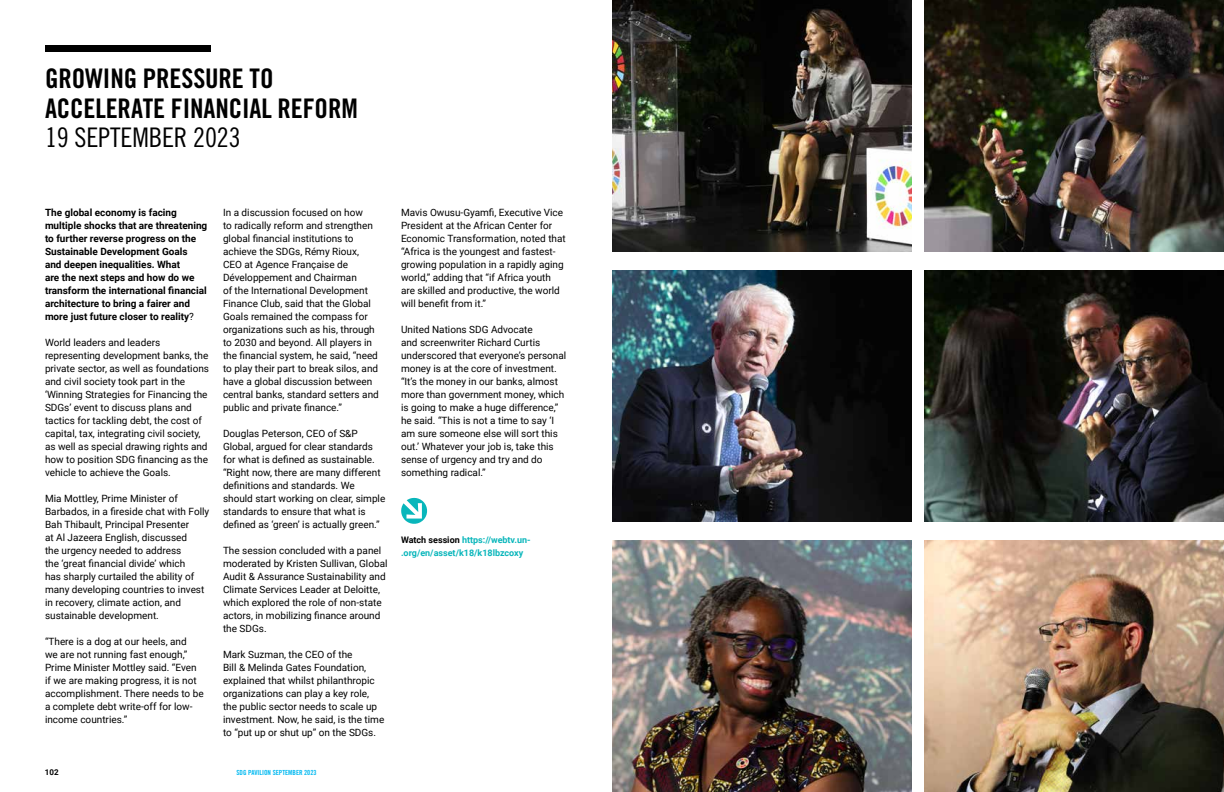
<style>
.page{position:relative;width:1224px;height:792px;background:#fff}
.page>*{position:absolute;margin:0;border:0;box-sizing:border-box;transform-origin:0 0}
.t1{font:27px/29.3px "Trade Gothic Bold Cond Twenty";letter-spacing:-.005em;color:#000}
.t2{font:27px "Trade Gothic LT Std Cn 18";letter-spacing:-.005em;color:#000}
.t3{font:10px/13px "Roboto";color:#000}
.t4{font:700 10px/13px "Roboto";color:#000}
.t5{font:700 9px/13px "Roboto";color:#09b6bb}
.t6{font:700 8px "Roboto";color:#000}
.t7{font:7px "Trade Gothic Bold Cond Twenty";color:#00b9f1}
.s1{font-weight:400}
.s2{color:#000}
</style>
<div class="page">
<div style="left:45px;top:45px;width:166px;height:7px;background:#000"></div>
<img style="left:612px;top:540px;width:300px;height:252px">
<img style="left:924px;top:0;width:300px;height:252px">
<img style="left:612px;top:270px;width:300px;height:252px">
<img style="left:924px;top:270px;width:300px;height:252px">
<img style="left:924px;top:540px;width:300px;height:252px">
<img style="left:612px;top:0;width:300px;height:252px">
<svg style="left:401px;top:497px;width:27px;height:27px"></svg>
<h1 class="t1" style="left:45px;top:64px;width:314px">GROWING PRESSURE TO<br>ACCELERATE FINANCIAL REFORM</h1>
<h1 class="t2" style="left:45px;top:121px;width:197px">19 SEPTEMBER 2023</h1>
<p class="t4" style="left:45px;top:206px;width:164px">The global economy is facing multiple shocks that are threatening to further reverse progress on the Sustainable Development Goals<br>and deepen inequalities. What<br>are the next steps and how do we transform the international financial architecture to bring a fairer and more just future closer to reality<span class="s1">?</span></p>
<p class="t3" style="left:45px;top:336px;width:166px">World leaders and leaders representing development banks, the private sector, as well as foundations and civil society took part in the ‘Winning Strategies for Financing the SDGs’ event to discuss plans and tactics for tackling debt, the cost of capital, tax, integrating civil society, as well as special drawing rights and how to position SDG financing as the vehicle to achieve the Goals.</p>
<p class="t3" style="left:45px;top:492px;width:166px">Mia Mottley, Prime Minister of Barbados, in a fireside chat with Folly Bah Thibault, Principal Presenter<br>at Al Jazeera English, discussed<br>the urgency needed to address<br>the ‘great financial divide’ which<br>has sharply curtailed the ability of many developing countries to invest in recovery, climate action, and sustainable development.</p>
<p class="t3" style="left:45px;top:635px;width:160px">“There is a dog at our heels, and<br>we are not running fast enough,”<br>Prime Minister Mottley said. “Even if we are making progress, it is not accomplishment. There needs to be a complete debt write-off for low&shy;income countries.”</p>
<p class="t3" style="left:223px;top:206px;width:157px">In a discussion focused on how<br>to radically reform and strengthen global financial institutions to achieve the SDGs, Rémy Rioux,<br>CEO at Agence Française de<br>Développement and Chairman<br>of the International Development<br>Finance Club, said that the Global<br>Goals remained the compass for organizations such as his, through to 2030 and beyond. All players in the financial system, he said, “need to play their part to break silos, and have a global discussion between central banks, standard setters and public and private finance.”</p>
<p class="t3" style="left:223px;top:427px;width:164px">Douglas Peterson, CEO of S&amp;P Global, argued for clear standards for what is defined as sustainable. “Right now, there are many different definitions and standards. We should start working on clear, simple standards to ensure that what is defined as ‘green’ is actually green.”</p>
<p class="t3" style="left:223px;top:544px;width:166px">The session concluded with a panel moderated by Kristen Sullivan, Global Audit &amp; Assurance Sustainability and Climate Services Leader at Deloitte, which explored the role of non-state actors, in mobilizing finance around the SDGs.</p>
<p class="t3" style="left:223px;top:648px;width:163px">Mark Suzman, the CEO of the<br>Bill &amp; Melinda Gates Foundation, explained that whilst philanthropic organizations can play a key role, the public sector needs to scale up investment. Now, he said, is the time to “put up or shut up” on the SDGs.</p>
<p class="t6" style="left:45px;top:767px;width:15px">102</p>
<p class="t7" style="left:236px;top:768px;width:82px">SDG PAVILION SEPTEMBER 2023</p>
<p class="t3" style="left:401px;top:206px;width:166px">Mavis Owusu-Gyamfi, Executive Vice President at the African Center for Economic Transformation, noted that “Africa is the youngest and fastest&shy;growing population in a rapidly aging world,” adding that “if Africa youth are skilled and productive, the world will benefit from it.”</p>
<p class="t3" style="left:401px;top:323px;width:167px">United Nations SDG Advocate<br>and screenwriter Richard Curtis underscored that everyone’s personal money is at the core of investment. “It’s the money in our banks, almost more than government money, which is going to make a huge difference,” he said. “This is not a time to say ‘I am sure someone else will sort this out.’ Whatever your job is, take this sense of urgency and try and do something radical.”</p>
<p class="t5" style="left:401px;top:533px;width:131px"><span class="s2">Watch session</span> https://webtv.un-.org/en/asset/k18/k18lbzcoxy</p>
</div>
